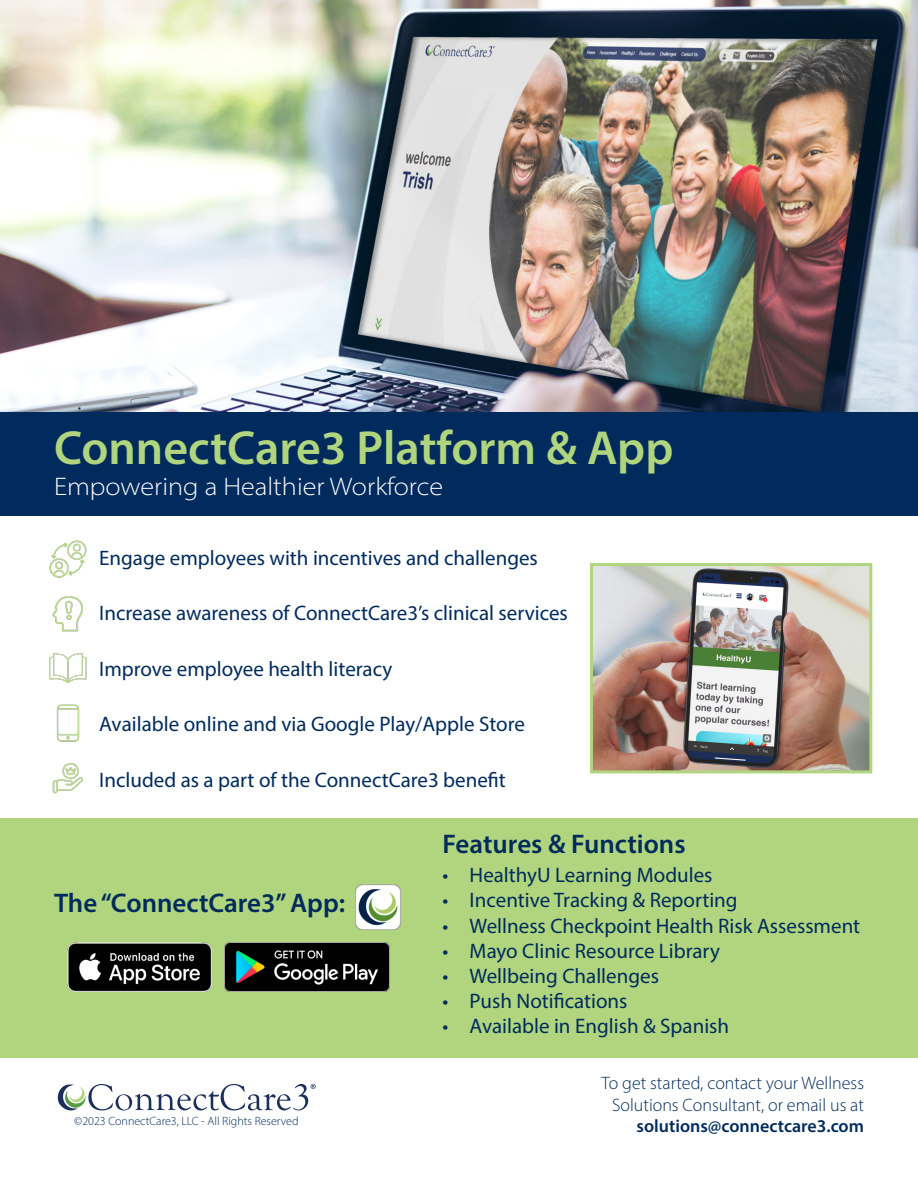
<style>
.page{position:relative;width:918px;height:1188px;background:#fff}
.page>*{position:absolute;margin:0;border:0;box-sizing:border-box;transform-origin:0 0}
.t1{font:600 48px "Myriad Pro";color:#b0d57e}
.t2{font:600 27px "Myriad Pro";color:#002b5c}
.t3{font:300 semi-expanded 25.5px "Myriad Pro";color:#fff}
.t4{font:21px "Myriad Pro";color:#002b5c}
.t5{font:300 18px/21.6px "Myriad Pro";color:#002b5c;text-align:right}
.t6{font:300 12px "Myriad Pro";color:#002b5c}
.s1{font-weight:600}
</style>
<div class="page">
<div style="left:0;top:818px;width:918px;height:239px;background:#b0d57e"></div>
<svg style="left:57px;top:1084px;width:259px;height:27px"></svg>
<img style="left:0;top:0;width:918px;height:413px">
<div style="left:0;top:413px;width:918px;height:103px;background:#002b5c"></div>
<img style="left:49px;top:540px;width:38px;height:38px">
<img style="left:52px;top:596px;width:31px;height:36px">
<img style="left:49px;top:653px;width:38px;height:30px">
<img style="left:56px;top:704px;width:24px;height:38px">
<img style="left:52px;top:763px;width:31px;height:31px">
<img style="left:356px;top:885px;width:45px;height:45px">
<img style="left:67px;top:943px;width:145px;height:48px">
<img style="left:224px;top:943px;width:165px;height:48px">
<img style="left:594px;top:567px;width:274px;height:202px">
<div style="left:590px;top:563px;width:282px;height:210px;border:3px solid #b0d57e"></div>
<p class="t1" style="left:54px;top:417px;width:621px">ConnectCare3 Platform &amp; App</p>
<p class="t3" style="left:54px;top:471px;width:391px">Empowering a Healthier Workforce</p>
<p class="t4" style="left:99px;top:545px;width:440px">Engage employees with incentives and challenges</p>
<p class="t4" style="left:99px;top:601px;width:470px">Increase awareness of ConnectCare3’s clinical services</p>
<p class="t4" style="left:99px;top:656px;width:295px">Improve employee health literacy</p>
<p class="t4" style="left:99px;top:712px;width:427px">Available online and via Google Play/Apple Store</p>
<p class="t4" style="left:99px;top:767px;width:408px">Included as a part of the ConnectCare3 benefit</p>
<p class="t2" style="left:54px;top:886px;width:293px">The “ConnectCare3” App:</p>
<p class="t6" style="left:74px;top:1113px;width:226px">©2023 ConnectCare3, LLC - All Rights Reserved</p>
<p class="t2" style="left:443px;top:827px;width:245px">Features &amp; Functions</p>
<p class="t4" style="left:443px;top:862px;width:271px">• HealthyU Learning Modules</p>
<p class="t4" style="left:443px;top:887px;width:297px">• Incentive Tracking &amp; Reporting</p>
<p class="t4" style="left:443px;top:913px;width:419px">• Wellness Checkpoint Health Risk Assessment</p>
<p class="t4" style="left:443px;top:938px;width:279px">• Mayo Clinic Resource Library</p>
<p class="t4" style="left:443px;top:963px;width:218px">• Wellbeing Challenges</p>
<p class="t4" style="left:443px;top:988px;width:186px">• Push Notifications</p>
<p class="t4" style="left:443px;top:1013px;width:288px">• Available in English &amp; Spanish</p>
<p class="t5" style="left:602px;top:1072px;width:264px">To get started, contact your Wellness<br>Solutions Consultant, or email us at <span class="s1">solutions@connectcare3.com</span></p>
</div>
